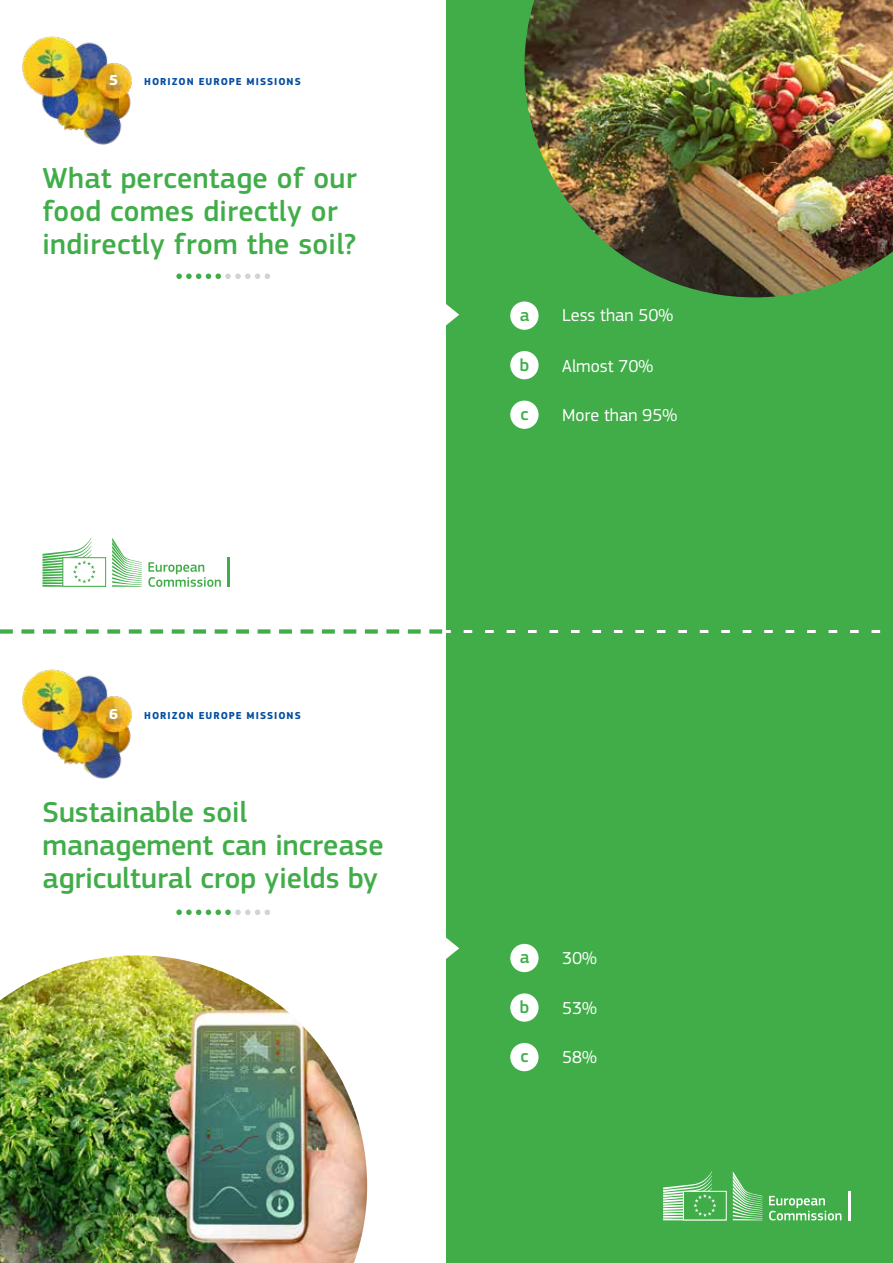
<style>
.page{position:relative;width:893px;height:1263px;background:#fff}
.page>*{position:absolute;margin:0;border:0;box-sizing:border-box;transform-origin:0 0}
.t1{font:500 30px/33px "EC Square Sans Pro";color:#41ad49}
.t2{font:18px "EC Square Sans Pro";color:#fff}
.t3{font:500 18px "EC Square Sans Pro";color:#41ad49}
.t4{font:700 15px "EC Square Sans Pro";color:#fff}
.t5{font:700 10.5px "EC Square Sans Pro";letter-spacing:.095em;color:#034ea2}
</style>
<div class="page">
<div style="left:446px;top:0;width:447px;height:629px;background:#41ad49"></div>
<img style="left:524px;top:0;width:369px;height:297px">
<svg style="left:446px;top:304px;width:13px;height:22px"></svg>
<img style="left:22px;top:36px;width:110px;height:109px">
<svg style="left:176px;top:273px;width:94px;height:6px"></svg>
<div style="left:510px;top:301px;width:29px;height:29px;background:#fff;border-radius:50%"></div>
<div style="left:510px;top:351px;width:29px;height:28px;background:#fff;border-radius:50%"></div>
<div style="left:510px;top:401px;width:29px;height:28px;background:#fff;border-radius:50%"></div>
<svg style="left:43px;top:538px;width:99px;height:49px"></svg>
<svg style="left:148px;top:562px;width:73px;height:25px"></svg>
<hr style="left:227px;top:557px;width:3px;height:30px;background:#41ad49">
<img style="left:0;top:955px;width:367px;height:308px">
<div style="left:446px;top:634px;width:447px;height:629px;background:#41ad49"></div>
<svg style="left:663px;top:1171px;width:99px;height:49px"></svg>
<svg style="left:769px;top:1196px;width:72px;height:24px"></svg>
<hr style="left:848px;top:1191px;width:2px;height:29px;background:#fff">
<svg style="left:446px;top:937px;width:13px;height:22px"></svg>
<img style="left:22px;top:669px;width:110px;height:110px">
<svg style="left:176px;top:909px;width:94px;height:6px"></svg>
<div style="left:510px;top:944px;width:29px;height:28px;background:#fff;border-radius:50%"></div>
<div style="left:510px;top:993px;width:29px;height:29px;background:#fff;border-radius:50%"></div>
<div style="left:510px;top:1043px;width:29px;height:28px;background:#fff;border-radius:50%"></div>
<svg style="left:0;top:629px;width:893px;height:5px"></svg>
<p class="t4" style="left:109px;top:72px;width:10px">5</p>
<p class="t5" style="left:144px;top:76px;width:158px">HORIZON EUROPE MISSIONS</p>
<p class="t1" style="left:43px;top:163px;width:316px">What percentage of our food comes directly or indirectly from the soil?</p>
<p class="t4" style="left:109px;top:705px;width:10px">6</p>
<p class="t5" style="left:144px;top:709px;width:158px">HORIZON EUROPE MISSIONS</p>
<p class="t1" style="left:43px;top:796px;width:343px">Sustainable soil management can increase agricultural crop yields by</p>
<p class="t3" style="left:520px;top:304px;width:11px">a</p>
<p class="t3" style="left:520px;top:355px;width:11px">b</p>
<p class="t3" style="left:520px;top:403px;width:10px">c</p>
<p class="t2" style="left:562px;top:305px;width:113px">Less than 50%</p>
<p class="t2" style="left:562px;top:355px;width:93px">Almost 70%</p>
<p class="t2" style="left:562px;top:405px;width:116px">More than 95%</p>
<p class="t3" style="left:520px;top:946px;width:11px">a</p>
<p class="t3" style="left:520px;top:997px;width:11px">b</p>
<p class="t3" style="left:520px;top:1045px;width:10px">c</p>
<p class="t2" style="left:562px;top:947px;width:36px">30%</p>
<p class="t2" style="left:562px;top:998px;width:36px">53%</p>
<p class="t2" style="left:562px;top:1047px;width:36px">58%</p>
</div>
